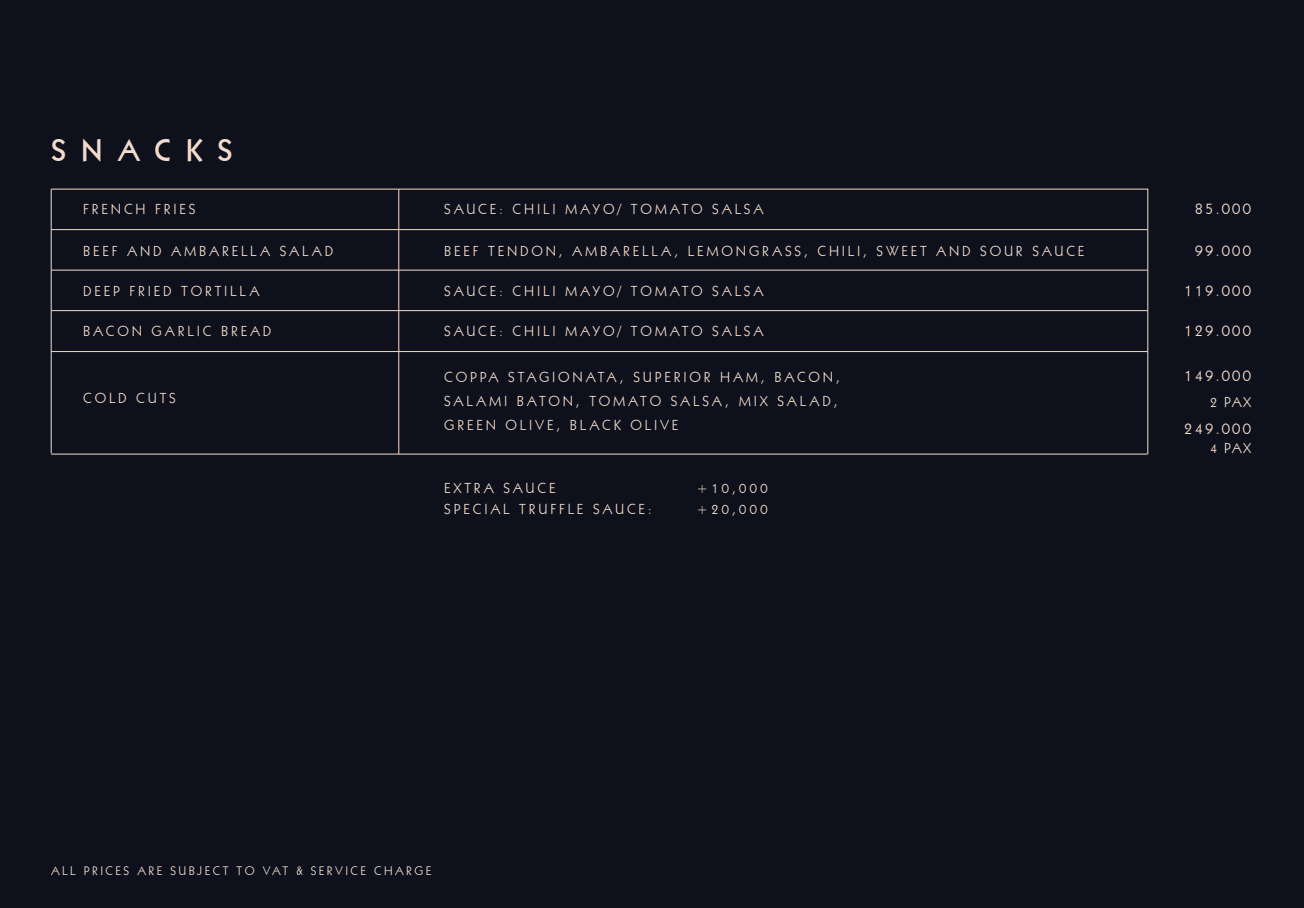
<style>
.page{position:relative;width:1304px;height:908px;background:#fff}
.page>*{position:absolute;margin:0;border:0;box-sizing:border-box;transform-origin:0 0}
.t1{font:30px "Geometric 231 BT Bold C";letter-spacing:.5em;color:#f4dccd}
.t2{font:16px "Geometric 231 BT Roman C";letter-spacing:.1em;color:#f4dccd}
.t3{font:14px/24px "Geometric 231 BT Roman C";letter-spacing:.2em;color:#f4dccd}
.t4{font:12px "Geometric 231 BT Roman C";letter-spacing:.2em;color:#f4dccd}
</style>
<div class="page">
<div style="left:0;top:0;width:1304px;height:907px;background:#0e111c"></div>
<svg style="left:51px;top:188px;width:1097px;height:265px"></svg>
<hr style="left:51px;top:270px;width:1097px;height:1px;background:#f4dccd">
<hr style="left:51px;top:310px;width:1097px;height:1px;background:#f4dccd">
<hr style="left:51px;top:453px;width:1097px;height:1px;background:#f4dccd">
<h1 class="t1" style="left:51px;top:130px;width:183px">SNACKS</h1>
<p class="t3" style="left:83px;top:196px;width:114px">FRENCH FRIES</p>
<p class="t3" style="left:444px;top:196px;width:321px">SAUCE: CHILI MAYO/ TOMATO SALSA</p>
<p class="t3" style="left:83px;top:238px;width:251px">BEEF AND AMBARELLA SALAD</p>
<p class="t3" style="left:83px;top:279px;width:178px">DEEP FRIED TORTILLA</p>
<p class="t3" style="left:83px;top:319px;width:190px">BACON GARLIC BREAD</p>
<p class="t3" style="left:83px;top:385px;width:94px">COLD CUTS</p>
<p class="t3" style="left:444px;top:238px;width:642px">BEEF TENDON, AMBARELLA, LEMONGRASS, CHILI, SWEET AND SOUR SAUCE</p>
<p class="t3" style="left:444px;top:279px;width:321px">SAUCE: CHILI MAYO/ TOMATO SALSA</p>
<p class="t3" style="left:444px;top:319px;width:321px">SAUCE: CHILI MAYO/ TOMATO SALSA</p>
<p class="t3" style="left:444px;top:365px;width:397px">COPPA STAGIONATA, SUPERIOR HAM, BACON,<br>SALAMI BATON, TOMATO SALSA, MIX SALAD,<br>GREEN OLIVE, BLACK OLIVE</p>
<p class="t3" style="left:444px;top:475px;width:113px">EXTRA SAUCE</p>
<p class="t3" style="left:697px;top:475px;width:73px">+10,000</p>
<p class="t3" style="left:444px;top:496px;width:209px">SPECIAL TRUFFLE SAUCE:</p>
<p class="t3" style="left:697px;top:496px;width:73px">+20,000</p>
<p class="t2" style="left:1194px;top:197px;width:58px">85.000</p>
<p class="t2" style="left:1194px;top:239px;width:58px">99.000</p>
<p class="t2" style="left:1184px;top:280px;width:69px">119.000</p>
<p class="t2" style="left:1184px;top:320px;width:69px">129.000</p>
<p class="t2" style="left:1184px;top:365px;width:69px">149.000</p>
<p class="t3" style="left:1210px;top:389px;width:43px">2 PAX</p>
<p class="t2" style="left:1184px;top:418px;width:69px">249.000</p>
<p class="t3" style="left:1210px;top:435px;width:43px">4 PAX</p>
<p class="t4" style="left:51px;top:862px;width:382px">ALL PRICES ARE SUBJECT TO VAT &amp; SERVICE CHARGE</p>
</div>
